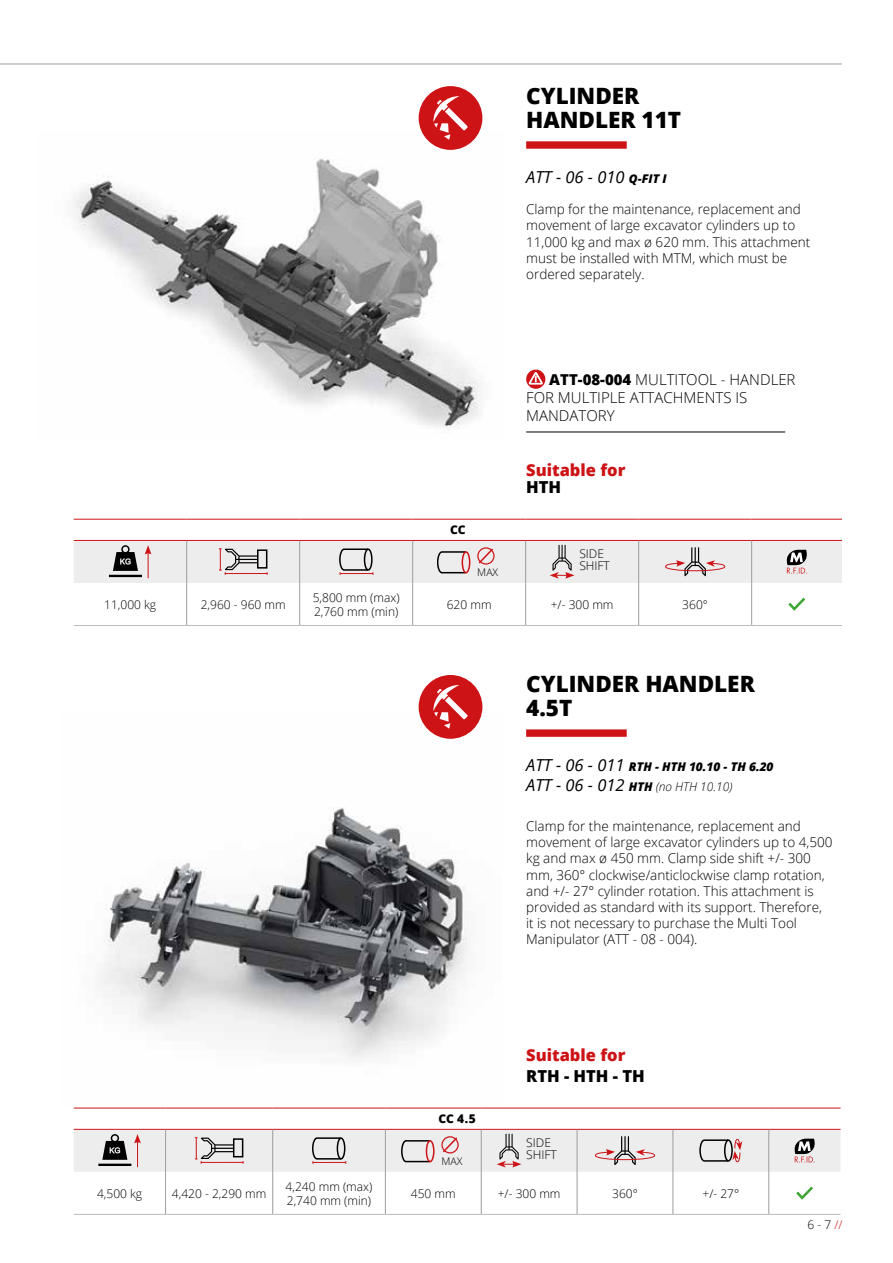
<style>
.page{position:relative;width:893px;height:1263px;background:#fff}
.page>*{position:absolute;margin:0;border:0;box-sizing:border-box;transform-origin:0 0}
.t1{font:800 22.5px/24px "Open Sans";color:#000}
.t2{font:800 16.5px "Open Sans";color:#cd1316}
.t3{font:italic 16.5px "Open Sans";color:#000}
.t4{font:800 16.5px "Open Sans";color:#000}
.t5{font:300 15px/18px "Open Sans";color:#000}
.t6{font:300 13.5px/16.2px "Open Sans";color:#000}
.t7{font:300 12px/12px "Open Sans";color:#000}
.t8{font:italic 800 12px/19.8px "Open Sans";color:#000}
.t9{font:800 12px "Open Sans";color:#000}
.t10{font:300 10.5px "Open Sans";color:#000}
.s1{font-weight:800;font-size:12px}
.s2{font-weight:800}
.s3{font-weight:400;font-size:16.5px}
.s4{font-weight:300}
.s5{color:#cd1316}
</style>
<div class="page">
<img style="left:74px;top:131px;width:406px;height:298px">
<img style="left:73px;top:713px;width:429px;height:395px">
<div style="left:419px;top:86px;width:63px;height:64px;background:#cd1316;border-radius:50%"></div>
<svg style="left:433px;top:96px;width:35px;height:44px"></svg>
<div style="left:419px;top:675px;width:63px;height:64px;background:#cd1316;border-radius:50%"></div>
<svg style="left:433px;top:685px;width:35px;height:44px"></svg>
<hr style="left:0;top:64px;width:842px;height:1px;background:#9d9d9c">
<div style="left:526px;top:141px;width:101px;height:8px;background:#cd1316"></div>
<div style="left:526px;top:729px;width:101px;height:8px;background:#cd1316"></div>
<hr style="left:74px;top:519px;width:113px;height:1px;background:#cd1316">
<hr style="left:187px;top:519px;width:113px;height:1px;background:#cd1316">
<hr style="left:300px;top:519px;width:113px;height:1px;background:#cd1316">
<hr style="left:413px;top:519px;width:113px;height:1px;background:#cd1316">
<hr style="left:526px;top:519px;width:113px;height:1px;background:#cd1316">
<hr style="left:639px;top:519px;width:113px;height:1px;background:#cd1316">
<hr style="left:752px;top:519px;width:90px;height:1px;background:#cd1316">
<hr style="left:74px;top:625px;width:113px;height:1px;background:#bcbcbc">
<hr style="left:187px;top:625px;width:113px;height:1px;background:#bcbcbc">
<hr style="left:300px;top:625px;width:113px;height:1px;background:#bcbcbc">
<hr style="left:413px;top:625px;width:113px;height:1px;background:#bcbcbc">
<hr style="left:526px;top:625px;width:113px;height:1px;background:#bcbcbc">
<hr style="left:639px;top:625px;width:113px;height:1px;background:#bcbcbc">
<hr style="left:752px;top:625px;width:90px;height:1px;background:#bcbcbc">
<svg style="left:74px;top:540px;width:768px;height:85px"></svg>
<hr style="left:74px;top:1108px;width:92px;height:1px;background:#cd1316">
<hr style="left:166px;top:1108px;width:107px;height:1px;background:#cd1316">
<hr style="left:273px;top:1108px;width:112px;height:1px;background:#cd1316">
<hr style="left:385px;top:1108px;width:96px;height:1px;background:#cd1316">
<hr style="left:481px;top:1108px;width:96px;height:1px;background:#cd1316">
<hr style="left:577px;top:1108px;width:96px;height:1px;background:#cd1316">
<hr style="left:673px;top:1108px;width:96px;height:1px;background:#cd1316">
<hr style="left:769px;top:1108px;width:71px;height:1px;background:#cd1316">
<hr style="left:74px;top:1214px;width:92px;height:1px;background:#bcbcbc">
<hr style="left:166px;top:1214px;width:107px;height:1px;background:#bcbcbc">
<hr style="left:273px;top:1214px;width:112px;height:1px;background:#bcbcbc">
<hr style="left:385px;top:1214px;width:96px;height:1px;background:#bcbcbc">
<hr style="left:481px;top:1214px;width:96px;height:1px;background:#bcbcbc">
<hr style="left:577px;top:1214px;width:96px;height:1px;background:#bcbcbc">
<hr style="left:673px;top:1214px;width:96px;height:1px;background:#bcbcbc">
<hr style="left:769px;top:1214px;width:71px;height:1px;background:#bcbcbc">
<svg style="left:74px;top:1129px;width:766px;height:85px"></svg>
<hr style="left:526px;top:432px;width:259px;height:1px;background:#000">
<svg style="left:526px;top:370px;width:19px;height:19px"></svg>
<svg style="left:529px;top:372px;width:14px;height:13px"></svg>
<h1 class="t1" style="left:526px;top:83px;width:157px">CYLINDER<br>HANDLER 11T</h1>
<p class="t3" style="left:526px;top:165px;width:142px">ATT - 06 - 010 <span class="s1">Q-FIT I</span></p>
<p class="t6" style="left:526px;top:201px;width:286px">Clamp for the maintenance, replacement and movement of large excavator cylinders up to 11,000 kg and max ø 620 mm. This attachment must be installed with MTM, which must be ordered separately.</p>
<p class="t5" style="left:526px;top:370px;width:271px;text-indent:23px"><span class="s2">ATT-08-004</span> MULTITOOL - HANDLER<br>FOR MULTIPLE ATTACHMENTS IS<br>MANDATORY</p>
<p class="t2" style="left:526px;top:458px;width:101px">Suitable for</p>
<p class="t9" style="left:450px;top:521px;width:17px">CC</p>
<p class="t10" style="left:477px;top:565px;width:23px">MAX</p>
<p class="t4" style="left:526px;top:475px;width:37px">HTH</p>
<p class="t7" style="left:579px;top:547px;width:32px">SIDE<br>SHIFT</p>
<p class="t7" style="left:104px;top:598px;width:54px">11,000 kg</p>
<p class="t7" style="left:201px;top:598px;width:86px">2,960 - 960 mm</p>
<p class="t7" style="left:313px;top:590px;width:88px;line-height:14.4px">5,800 mm (max)<br>2,760 mm (min)</p>
<p class="t7" style="left:447px;top:598px;width:46px">620 mm</p>
<p class="t7" style="left:551px;top:598px;width:64px">+/- 300 mm</p>
<p class="t7" style="left:682px;top:598px;width:27px">360°</p>
<h1 class="t1" style="left:526px;top:671px;width:230px">CYLINDER HANDLER<br>4.5T</h1>
<p class="t8" style="left:526px;top:756px;width:249px"><span class="s3">ATT - 06 - 011</span> RTH - HTH 10.10 - TH 6.20<br><span class="s3">ATT - 06 - 012</span> HTH <span class="s4">(no HTH 10.10)</span></p>
<p class="t6" style="left:526px;top:818px;width:308px">Clamp for the maintenance, replacement and movement of large excavator cylinders up to 4,500 kg and max ø 450 mm. Clamp side shift +/- 300 mm, 360° clockwise/anticlockwise clamp rotation, and +/- 27° cylinder rotation. This attachment is provided as standard with its support. Therefore, it is not necessary to purchase the Multi Tool Manipulator (ATT - 08 - 004).</p>
<p class="t2" style="left:526px;top:1042px;width:101px">Suitable for</p>
<p class="t9" style="left:438px;top:1110px;width:39px">CC 4.5</p>
<p class="t10" style="left:441px;top:1154px;width:23px">MAX</p>
<p class="t4" style="left:526px;top:1063px;width:120px">RTH - HTH - TH</p>
<p class="t7" style="left:526px;top:1136px;width:32px">SIDE<br>SHIFT</p>
<p class="t7" style="left:97px;top:1187px;width:47px">4,500 kg</p>
<p class="t7" style="left:172px;top:1187px;width:96px">4,420 - 2,290 mm</p>
<p class="t7" style="left:286px;top:1178px;width:88px;line-height:14.4px">4,240 mm (max)<br>2,740 mm (min)</p>
<p class="t7" style="left:411px;top:1187px;width:46px">450 mm</p>
<p class="t7" style="left:498px;top:1187px;width:64px">+/- 300 mm</p>
<p class="t7" style="left:612px;top:1187px;width:27px">360°</p>
<p class="t7" style="left:702px;top:1187px;width:38px">+/- 27°</p>
<p class="t7" style="left:807px;top:1218px;width:37px">6 - 7 <span class="s5">//</span></p>
</div>
